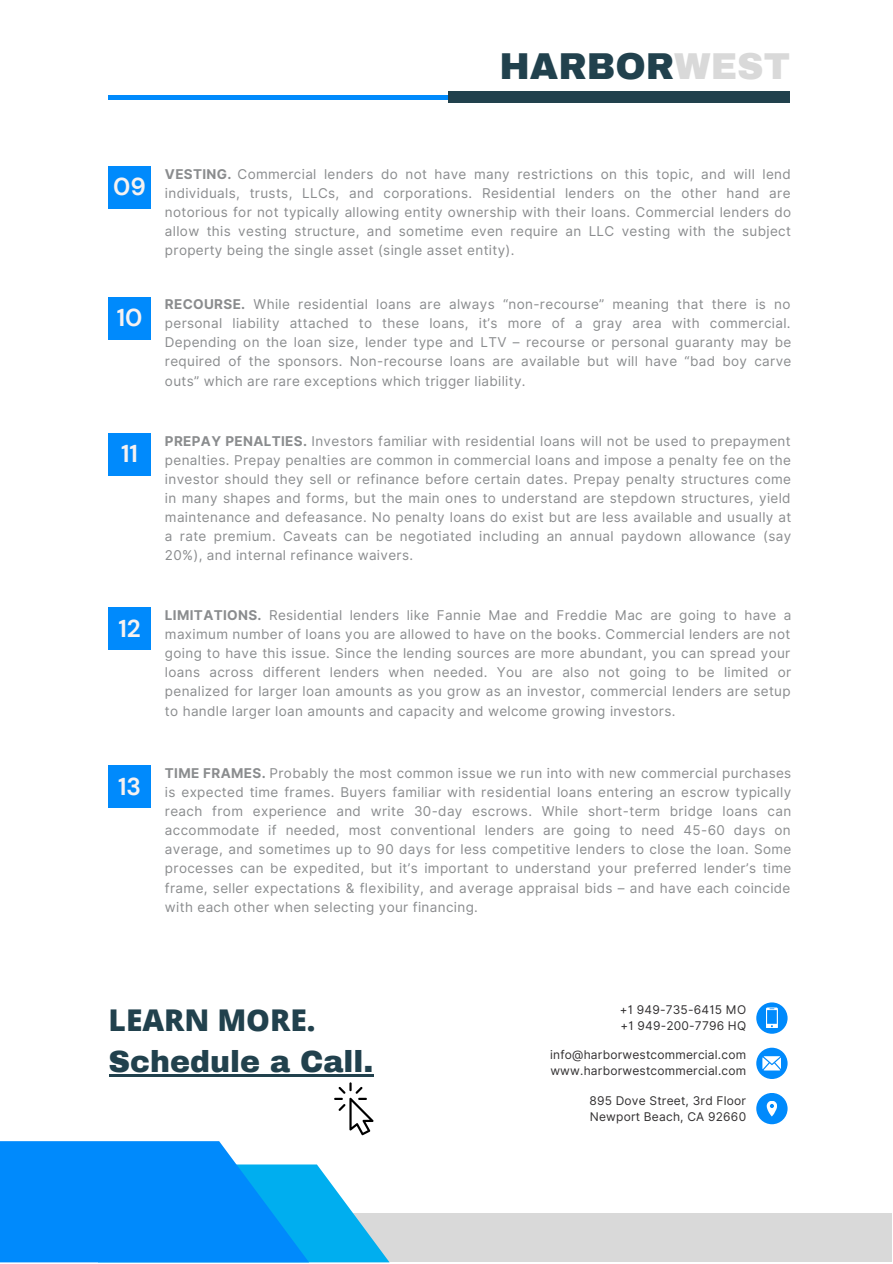
<style>
.page{position:relative;width:893px;height:1264px;background:#fff}
.page>*{position:absolute;margin:0;border:0;box-sizing:border-box;transform-origin:0 0}
.t1{font:900 36.6px "Archivo";color:#21414d}
.t2{font:900 30px "Archivo";color:#21414d}
.t3{font:800 30px "Open Sans";color:#21414d}
.t4{font:700 24.3px "DM Sans";color:#f6f2f1}
.t5{font:13.5px/19px "Inter";letter-spacing:.025em;color:#8a8c8e;text-align:justify}
.t6{font:12px/16px "Inter";letter-spacing:.015em;color:#323031}
.s1{color:#d9d9d9}
.s2{font-weight:700}
</style>
<div class="page">
<div style="left:0;top:1213px;width:891px;height:48px;background:#d9d9d9"></div>
<svg style="left:0;top:1141px;width:389px;height:121px"></svg>
<hr style="left:109px;top:95px;width:678px;height:4px;background:#008afc">
<div style="left:448px;top:91px;width:341px;height:12px;background:#21414d"></div>
<div style="left:756px;top:1047px;width:31px;height:31px;background:#008afc;border-radius:50%"></div>
<svg style="left:762px;top:1056px;width:19px;height:14px"></svg>
<div style="left:756px;top:1002px;width:31px;height:31px;background:#008afc;border-radius:50%"></div>
<svg style="left:766px;top:1007px;width:11px;height:21px"></svg>
<div style="left:756px;top:1092px;width:31px;height:32px;background:#008afc;border-radius:50%"></div>
<svg style="left:766px;top:1101px;width:11px;height:15px"></svg>
<svg style="left:334px;top:1082px;width:39px;height:53px"></svg>
<hr style="left:109px;top:1074px;width:264px;height:2px;background:#21414d">
<div style="left:109px;top:166px;width:42px;height:42px;background:#008afc"></div>
<div style="left:109px;top:297px;width:42px;height:42px;background:#008afc"></div>
<div style="left:109px;top:433px;width:42px;height:42px;background:#008afc"></div>
<div style="left:109px;top:765px;width:42px;height:42px;background:#008afc"></div>
<div style="left:109px;top:608px;width:42px;height:42px;background:#008afc"></div>
<h1 class="t1" style="left:499px;top:47px;width:292px">HARBOR<span class="s1">WEST</span></h1>
<h3 class="t4" style="left:113px;top:171px;width:34px">09</h3>
<p class="t5" style="left:165px;top:164px;width:627px"><span class="s2">VESTING.</span> Commercial lenders do not have many restrictions on this topic, and will lend individuals, trusts, LLCs, and corporations. Residential lenders on the other hand are notorious for not typically allowing entity ownership with their loans. Commercial lenders do allow this vesting structure, and sometime even require an LLC vesting with the subject property being the single asset (single asset entity).</p>
<h3 class="t4" style="left:117px;top:302px;width:27px">10</h3>
<p class="t5" style="left:165px;top:294px;width:628px"><span class="s2">RECOURSE.</span> While residential loans are always “non-recourse” meaning that there is no personal liability attached to these loans, it’s more of a gray area with commercial.<br>Depending on the loan size, lender type and LTV – recourse or personal guaranty may be required of the sponsors. Non-recourse loans are available but will have “bad boy carve outs” which are rare exceptions which trigger liability.</p>
<h3 class="t4" style="left:121px;top:438px;width:18px">11</h3>
<p class="t5" style="left:165px;top:431px;width:628px"><span class="s2">PREPAY PENALTIES.</span> Investors familiar with residential loans will not be used to prepayment penalties. Prepay penalties are common in commercial loans and impose a penalty fee on the investor should they sell or refinance before certain dates. Prepay penalty structures come in many shapes and forms, but the main ones to understand are stepdown structures, yield maintenance and defeasance. No penalty loans do exist but are less available and usually at a rate premium. Caveats can be negotiated including an annual paydown allowance (say 20%), and internal refinance waivers.</p>
<h3 class="t4" style="left:118px;top:612px;width:24px">12</h3>
<p class="t5" style="left:165px;top:605px;width:628px"><span class="s2">LIMITATIONS.</span> Residential lenders like Fannie Mae and Freddie Mac are going to have a maximum number of loans you are allowed to have on the books. Commercial lenders are not going to have this issue. Since the lending sources are more abundant, you can spread your loans across different lenders when needed. You are also not going to be limited or penalized for larger loan amounts as you grow as an investor, commercial lenders are setup to handle larger loan amounts and capacity and welcome growing investors.</p>
<h3 class="t4" style="left:118px;top:770px;width:24px">13</h3>
<p class="t5" style="left:165px;top:763px;width:628px"><span class="s2">TIME FRAMES.</span> Probably the most common issue we run into with new commercial purchases is expected time frames. Buyers familiar with residential loans entering an escrow typically reach from experience and write 30-day escrows. While short-term bridge loans can accommodate if needed, most conventional lenders are going to need 45-60 days on average, and sometimes up to 90 days for less competitive lenders to close the loan. Some processes can be expedited, but it’s important to understand your preferred lender’s time frame, seller expectations &amp; flexibility, and average appraisal bids – and have each coincide with each other when selecting your financing.</p>
<h2 class="t3" style="left:109px;top:999px;width:208px">LEARN MORE.</h2>
<h2 class="t2" style="left:109px;top:1045px;width:266px">Schedule a Call.</h2>
<p class="t6" style="left:619px;top:1001px;width:128px">+1 949-735-6415 MO +1 949-200-7796 HQ</p>
<p class="t6" style="left:550px;top:1046px;width:197px">info@harborwestcommercial.com www.harborwestcommercial.com</p>
<p class="t6" style="left:589px;top:1092px;width:158px">895 Dove Street, 3rd Floor<br>Newport Beach, CA 92660</p>
</div>
